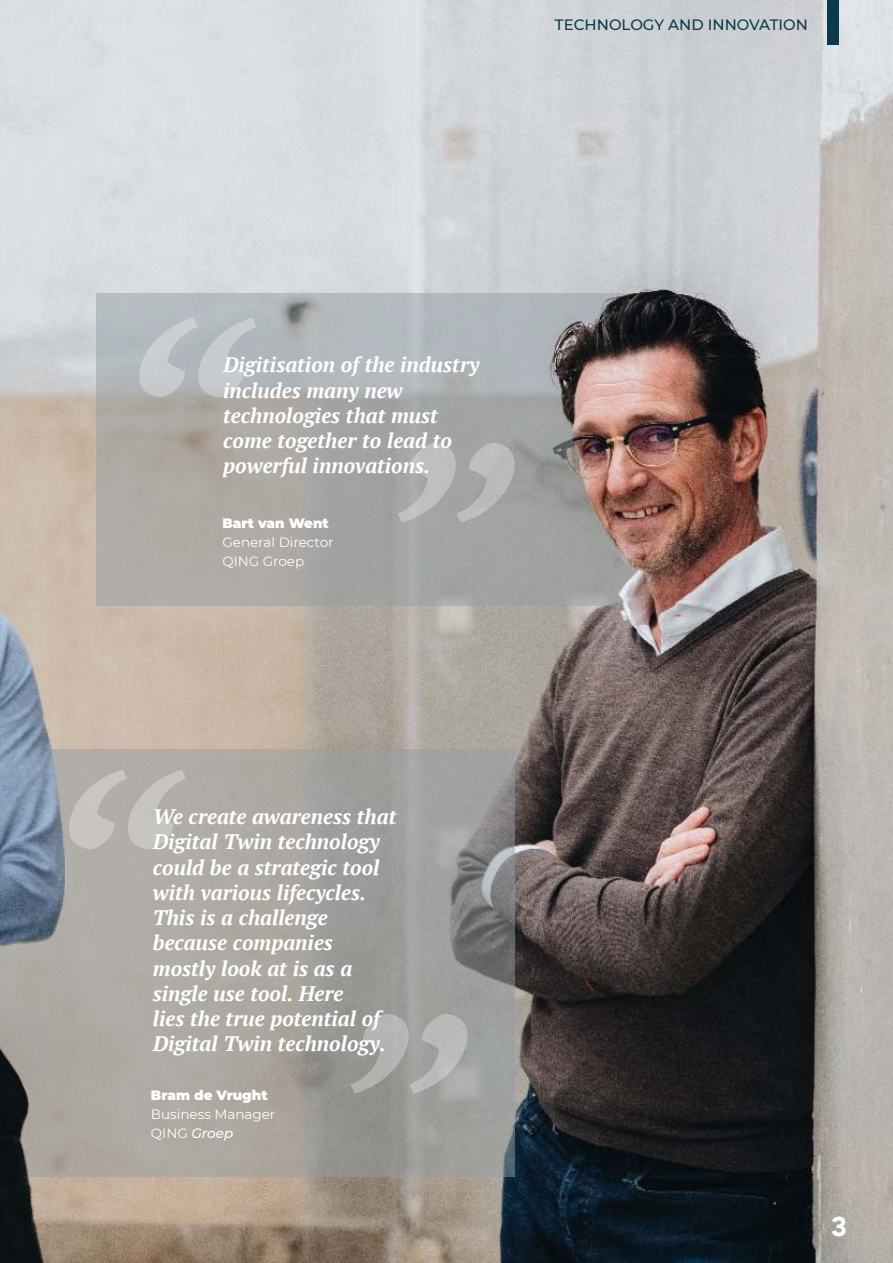
<style>
.page{position:relative;width:893px;height:1263px;background:#fff}
.page>*{position:absolute;margin:0;border:0;box-sizing:border-box;transform-origin:0 0}
.t1{font:900 27px "Avenir";color:#fff}
.t2{font:italic 700 21px/25.2px "PT Serif";color:#fff}
.t3{font:500 15px "Montserrat";color:#0b3a4b}
.t4{font:13.5px/18.8px "Montserrat";color:#fff}
.t5{font:900 13.5px "Montserrat";color:#fff}
.s1{font-weight:500;font-style:italic}
</style>
<div class="page">
<img style="left:68px;top:0;width:825px;height:1263px">
<svg style="left:96px;top:294px;width:560px;height:312px;background:#a5a19f"></svg>
<svg style="left:139px;top:318px;width:117px;height:79px;background:#bbc0c3"></svg>
<svg style="left:398px;top:443px;width:117px;height:80px;background:#aeb0af"></svg>
<svg style="left:68px;top:749px;width:447px;height:427px;background:#a3a19c"></svg>
<svg style="left:69px;top:769px;width:117px;height:80px;background:#bbb7b3"></svg>
<svg style="left:350px;top:1014px;width:117px;height:80px;background:#a9a8a6"></svg>
<div style="left:827px;top:0;width:12px;height:45px;background:#0b3a4b"></div>
<img style="left:0;top:0;width:68px;height:1263px">
<p class="t3" style="left:555px;top:17px;width:254px">TECHNOLOGY AND INNOVATION</p>
<p class="t2" style="left:223px;top:354px;width:258px">Digitisation of the industry includes many new technologies that must come together to lead to powerful innovations.</p>
<p class="t5" style="left:222px;top:518px;width:108px">Bart van Went</p>
<p class="t4" style="left:222px;top:534px;width:113px">General Director<br>QING Groep</p>
<p class="t2" style="left:153px;top:806px;width:245px">We create awareness that<br>Digital Twin technology could be a strategic tool with various lifecycles.<br>This is a challenge because companies mostly look at is as a single use tool. Here<br>lies the true potential of<br>Digital Twin technology.</p>
<p class="t5" style="left:151px;top:1090px;width:118px">Bram de Vrught</p>
<p class="t4" style="left:151px;top:1106px;width:126px">Business Manager<br>QING <span class="s1">Groep</span></p>
<p class="t1" style="left:831px;top:1211px;width:17px">3</p>
</div>
